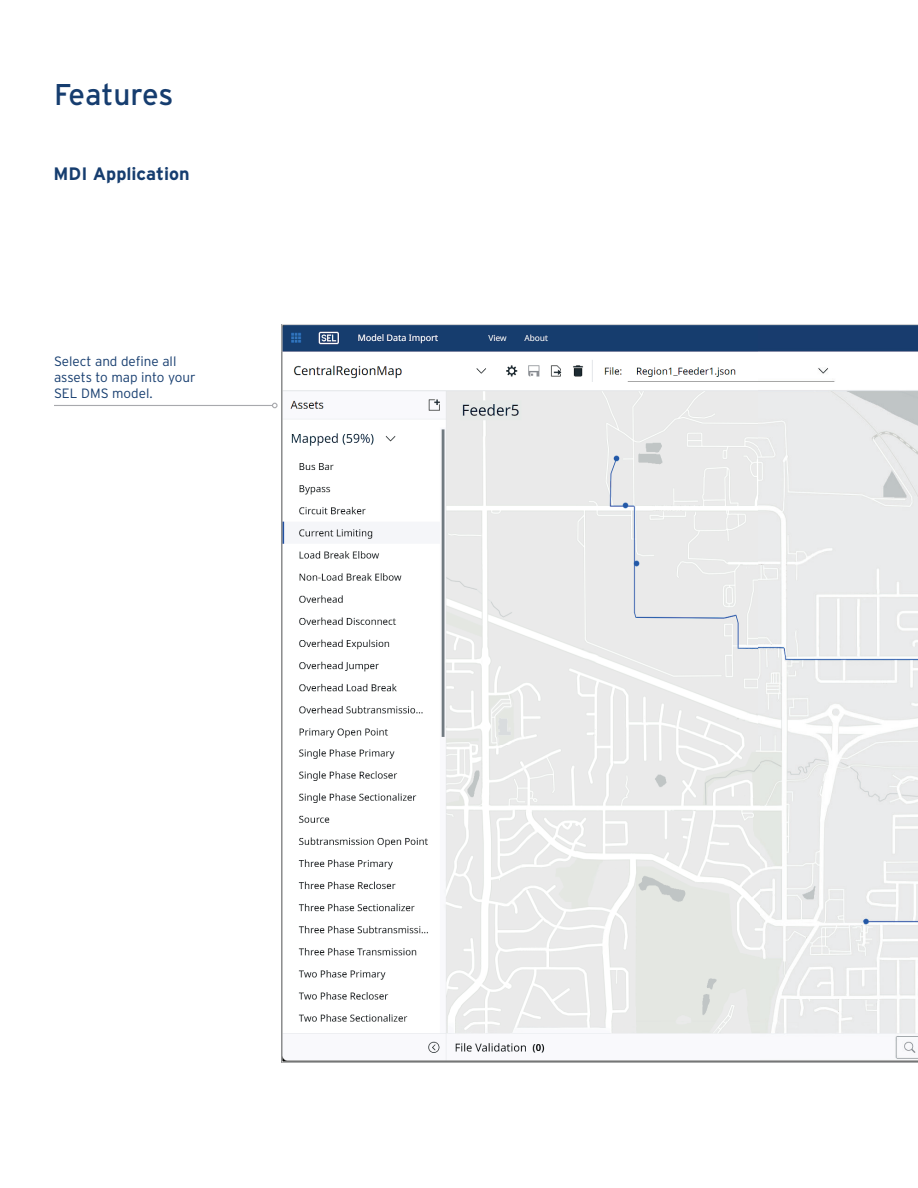
<style>
.page{position:relative;width:918px;height:1188px;background:#fff}
.page>*{position:absolute;margin:0;border:0;box-sizing:border-box;transform-origin:0 0}
.t1{font:30px "Interstate Poly";letter-spacing:-.01em;color:#163d6f}
.t2{font:700 18px "Interstate Poly";color:#163d6f}
.t3{font:300 13.5px/16.2px "Interstate Poly";color:#163d6f}
</style>
<div class="page">
<svg style="left:281px;top:324px;width:637px;height:739px"></svg>
<hr style="left:54px;top:405px;width:218px;height:1px;background:#a8a9ad">
<svg style="left:272px;top:403px;width:6px;height:5px"></svg>
<h1 class="t1" style="left:54px;top:73px;width:121px">Features</h1>
<h2 class="t2" style="left:54px;top:160px;width:138px">MDI Application</h2>
<p class="t3" style="left:54px;top:352px;width:143px">Select and define all assets to map into your<br>SEL DMS model.</p>
</div>
